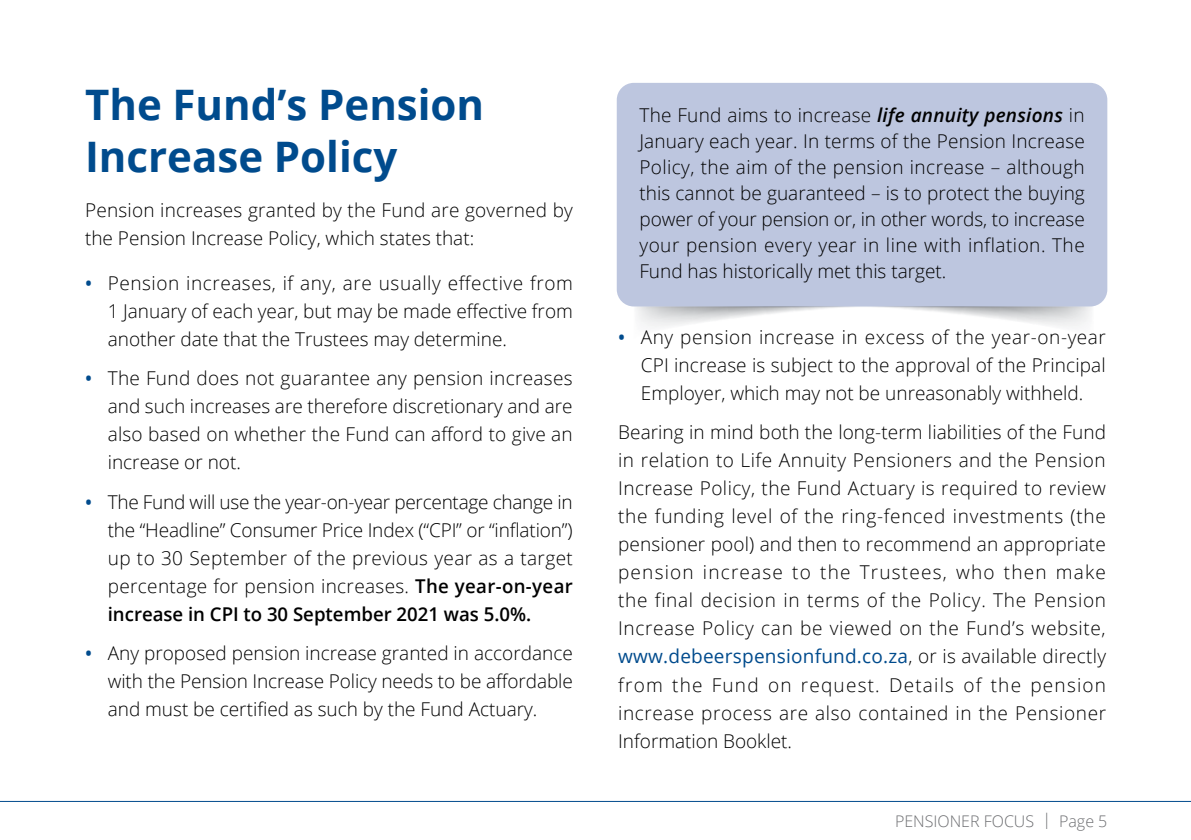
<style>
.page{position:relative;width:1191px;height:840px;background:#fff}
.page>*{position:absolute;margin:0;border:0;box-sizing:border-box;transform-origin:0 0}
.t1{font:700 42px/52px "Open Sans";color:#004b8d}
.t2{font:300 19px/28px "Open Sans";color:#000;text-align:justify}
.t3{font:300 16px "Open Sans";color:#6d6e71}
.s1{font-weight:600;color:#004b8d}
.s2{font-weight:600}
.s3{font-weight:600;font-style:italic}
.s4{font-weight:400;color:#004b8d}
</style>
<div class="page">
<div style="left:617px;top:83px;width:490px;height:223px;background:#bdc6df;border-radius:17px"></div>
<hr style="left:0;top:800px;width:1191px;height:1px;background:#004b8d">
<h1 class="t1" style="left:85px;top:77px;width:401px">The Fund’s Pension<br>Increase Policy</h1>
<p class="t2" style="left:85px;top:195px;width:489px">Pension increases granted by the Fund are governed by the Pension Increase Policy, which states that:</p>
<p class="t2" style="left:108px;top:268px;width:467px;text-indent:-23px"><span class="s1">•</span> Pension increases, if any, are usually effective from 1 January of each year, but may be made effective from another date that the Trustees may determine.</p>
<p class="t2" style="left:108px;top:363px;width:466px;text-indent:-23px"><span class="s1">•</span> The Fund does not guarantee any pension increases and such increases are therefore discretionary and are also based on whether the Fund can afford to give an increase or not.</p>
<p class="t2" style="left:108px;top:487px;width:466px;text-indent:-23px"><span class="s1">•</span> The Fund will use the year-on-year percentage change in the “Headline” Consumer Price Index (“CPI” or “inflation”) up to 30 September of the previous year as a target percentage for pension increases. <span class="s2">The year-on-year increase in CPI to 30 September 2021 was 5.0%.</span></p>
<p class="t2" style="left:108px;top:638px;width:466px;text-indent:-23px"><span class="s1">•</span> Any proposed pension increase granted in accordance with the Pension Increase Policy needs to be affordable and must be certified as such by the Fund Actuary.</p>
<p class="t2" style="left:639px;top:102px;width:447px;line-height:26px">The Fund aims to increase <span class="s3">life annuity pensions</span> in January each year. In terms of the Pension Increase Policy, the aim of the pension increase – although this cannot be guaranteed – is to protect the buying power of your pension or, in other words, to increase your pension every year in line with inflation. The Fund has historically met this target.</p>
<p class="t2" style="left:641px;top:322px;width:466px;text-indent:-23px"><span class="s1">•</span> Any pension increase in excess of the year-on-year CPI increase is subject to the approval of the Principal Employer, which may not be unreasonably withheld.</p>
<p class="t2" style="left:618px;top:417px;width:489px">Bearing in mind both the long-term liabilities of the Fund in relation to Life Annuity Pensioners and the Pension Increase Policy, the Fund Actuary is required to review the funding level of the ring-fenced investments (the pensioner pool) and then to recommend an appropriate pension increase to the Trustees, who then make the final decision in terms of the Policy. The Pension Increase Policy can be viewed on the Fund’s website, <span class="s4">www.debeerspensionfund.co.za</span>, or is available directly from the Fund on request. Details of the pension increase process are also contained in the Pensioner Information Booklet.</p>
<p class="t3" style="left:895px;top:809px;width:214px">PENSIONER FOCUS | Page 5</p>
</div>
